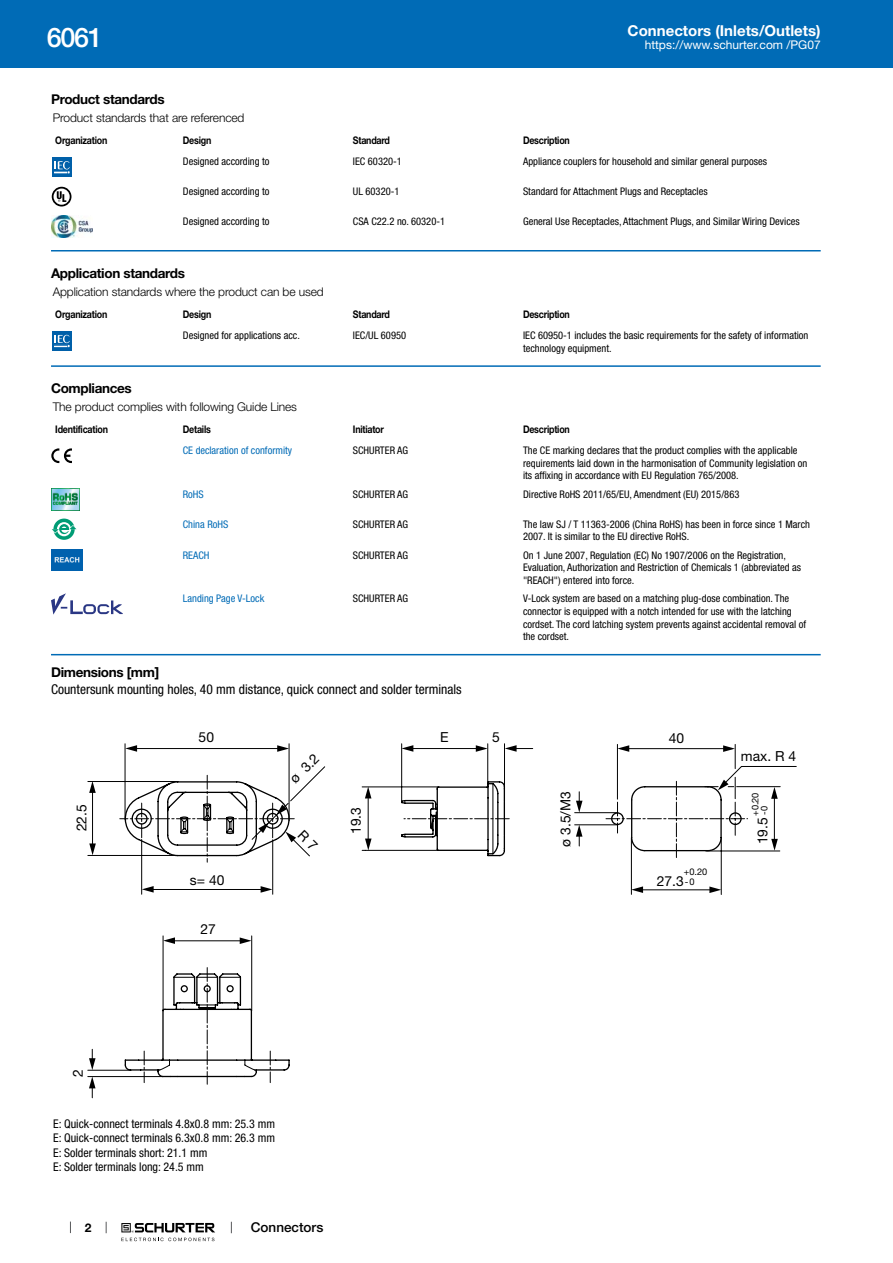
<style>
.page{position:relative;width:893px;height:1263px;background:#fff}
.page>*{position:absolute;margin:0;border:0;box-sizing:border-box;transform-origin:0 0}
.t1{font:500 27px "Helvetica Neue LT";color:#fff}
.t2{font:700 15px "Helvetica Neue LT";color:#fff}
.t3{font:13.8px "Helvetica Neue LT";color:#000}
.t4{font:condensed 13.5px "Helvetica Neue LT";color:#000}
.t5{font:700 13.5px "Helvetica Neue LT";letter-spacing:-.025em;color:#000}
.t6{font:500 13.5px "Helvetica Neue LT";color:#000}
.t7{font:condensed 12px/14.4px "Helvetica Neue LT";color:#000}
.t8{font:300 12px "Helvetica Neue LT";letter-spacing:-.01em;color:#000}
.t9{font:12px "Helvetica Neue LT";color:#fff}
.t10{font:700 12px "Helvetica Neue LT";color:#000}
.t11{font:condensed 10.5px/12.6px "Helvetica Neue LT";color:#000}
.t12{font:700 10.5px "Helvetica Neue LT";letter-spacing:-.025em;color:#000;scale:.85 1}
.t13{font:condensed 10.5px "Helvetica Neue LT";color:#006bb6}
.t14{font:9.3px "Helvetica Neue LT";color:#000}
</style>
<div class="page">
<svg style="left:70px;top:1221px;width:1px;height:12px"></svg>
<svg style="left:121px;top:1223px;width:94px;height:18px"></svg>
<div style="left:0;top:0;width:893px;height:68px;background:#006bb6"></div>
<svg style="left:52px;top:157px;width:20px;height:20px"></svg>
<div style="left:52px;top:157px;width:19px;height:19px;background:#0060a9"></div>
<svg style="left:54px;top:161px;width:16px;height:13px"></svg>
<svg style="left:51px;top:186px;width:21px;height:21px"></svg>
<svg style="left:52px;top:187px;width:19px;height:19px"></svg>
<img style="left:51px;top:216px;width:42px;height:21px">
<hr style="left:51px;top:250px;width:770px;height:1px;background:#006bb6">
<svg style="left:52px;top:331px;width:20px;height:20px"></svg>
<div style="left:52px;top:331px;width:19px;height:19px;background:#0060a9"></div>
<svg style="left:54px;top:335px;width:16px;height:13px"></svg>
<hr style="left:51px;top:365px;width:770px;height:2px;background:#006bb6">
<svg style="left:51px;top:448px;width:21px;height:15px"></svg>
<img style="left:51px;top:489px;width:29px;height:21px">
<svg style="left:53px;top:519px;width:22px;height:21px"></svg>
<svg style="left:57px;top:522px;width:14px;height:14px"></svg>
<svg style="left:52px;top:524px;width:25px;height:9px"></svg>
<img style="left:51px;top:550px;width:32px;height:21px">
<svg style="left:51px;top:593px;width:72px;height:22px"></svg>
<hr style="left:51px;top:654px;width:770px;height:1px;background:#006bb6">
<svg style="left:87px;top:743px;width:709px;height:152px"></svg>
<svg style="left:159px;top:783px;width:334px;height:287px"></svg>
<hr style="left:575px;top:812px;width:43px;height:1px;background:#000">
<hr style="left:575px;top:824px;width:43px;height:1px;background:#000">
<hr style="left:88px;top:1070px;width:43px;height:1px;background:#000">
<hr style="left:88px;top:1076px;width:75px;height:1px;background:#000">
<svg style="left:174px;top:967px;width:66px;height:117px"></svg>
<svg style="left:89px;top:781px;width:7px;height:12px"></svg>
<svg style="left:89px;top:843px;width:7px;height:12px"></svg>
<svg style="left:723px;top:745px;width:12px;height:7px"></svg>
<svg style="left:617px;top:745px;width:12px;height:7px"></svg>
<svg style="left:476px;top:745px;width:12px;height:7px"></svg>
<svg style="left:402px;top:745px;width:11px;height:7px"></svg>
<svg style="left:505px;top:745px;width:12px;height:7px"></svg>
<svg style="left:277px;top:745px;width:12px;height:7px"></svg>
<svg style="left:125px;top:745px;width:12px;height:7px"></svg>
<svg style="left:771px;top:787px;width:7px;height:12px"></svg>
<svg style="left:771px;top:839px;width:7px;height:12px"></svg>
<svg style="left:365px;top:787px;width:6px;height:11px"></svg>
<svg style="left:365px;top:838px;width:7px;height:12px"></svg>
<svg style="left:606px;top:780px;width:142px;height:79px"></svg>
<svg style="left:709px;top:886px;width:12px;height:7px"></svg>
<svg style="left:631px;top:886px;width:12px;height:7px"></svg>
<svg style="left:240px;top:937px;width:12px;height:7px"></svg>
<svg style="left:163px;top:937px;width:12px;height:7px"></svg>
<svg style="left:261px;top:886px;width:11px;height:7px"></svg>
<svg style="left:142px;top:886px;width:12px;height:6px"></svg>
<svg style="left:576px;top:825px;width:6px;height:21px"></svg>
<svg style="left:576px;top:792px;width:6px;height:20px"></svg>
<svg style="left:89px;top:1076px;width:7px;height:22px"></svg>
<svg style="left:89px;top:1049px;width:7px;height:21px"></svg>
<svg style="left:120px;top:775px;width:198px;height:87px"></svg>
<h1 class="t1" style="left:47px;top:21px;width:57px">6061</h1>
<h2 class="t2" style="left:628px;top:21px;width:195px">Connectors (Inlets/Outlets)</h2>
<p class="t9" style="left:645px;top:38px;width:178px">https://www.schurter.com /PG07</p>
<p class="t5" style="left:51px;top:91px;width:115px">Product standards</p>
<p class="t8" style="left:53px;top:110px;width:193px">Product standards that are referenced</p>
<p class="t12" style="left:55px;top:134px;width:63px">Organization</p>
<p class="t12" style="left:183px;top:134px;width:35px">Design</p>
<p class="t12" style="left:353px;top:134px;width:45px">Standard</p>
<p class="t12" style="left:523px;top:134px;width:57px">Description</p>
<p class="t11" style="left:183px;top:155px;width:88px">Designed according to</p>
<p class="t11" style="left:353px;top:155px;width:50px">IEC 60320-1</p>
<p class="t11" style="left:523px;top:155px;width:245px">Appliance couplers for household and similar general purposes</p>
<p class="t11" style="left:183px;top:185px;width:88px">Designed according to</p>
<p class="t11" style="left:353px;top:185px;width:48px">UL 60320-1</p>
<p class="t11" style="left:523px;top:185px;width:186px">Standard for Attachment Plugs and Receptacles</p>
<p class="t11" style="left:183px;top:215px;width:88px">Designed according to</p>
<p class="t11" style="left:353px;top:215px;width:94px">CSA C22.2 no. 60320-1</p>
<p class="t11" style="left:523px;top:215px;width:278px">General Use Receptacles, Attachment Plugs, and Similar Wiring Devices</p>
<p class="t5" style="left:51px;top:264px;width:135px">Application standards</p>
<p class="t8" style="left:53px;top:284px;width:272px">Application standards where the product can be used</p>
<p class="t12" style="left:55px;top:307px;width:63px">Organization</p>
<p class="t12" style="left:183px;top:307px;width:35px">Design</p>
<p class="t12" style="left:353px;top:307px;width:45px">Standard</p>
<p class="t12" style="left:523px;top:307px;width:57px">Description</p>
<p class="t11" style="left:183px;top:329px;width:119px">Designed for applications acc.</p>
<p class="t11" style="left:353px;top:329px;width:55px">IEC/UL 60950</p>
<p class="t11" style="left:523px;top:329px;width:287px">IEC 60950-1 includes the basic requirements for the safety of information technology equipment.</p>
<p class="t5" style="left:51px;top:380px;width:82px">Compliances</p>
<p class="t8" style="left:53px;top:399px;width:246px">The product complies with following Guide Lines</p>
<p class="t12" style="left:55px;top:423px;width:64px">Identification</p>
<p class="t12" style="left:183px;top:423px;width:35px">Details</p>
<p class="t12" style="left:353px;top:423px;width:38px">Initiator</p>
<p class="t12" style="left:523px;top:423px;width:57px">Description</p>
<p class="t13" style="left:183px;top:444px;width:111px">CE declaration of conformity</p>
<p class="t11" style="left:353px;top:444px;width:57px">SCHURTER AG</p>
<p class="t11" style="left:523px;top:444px;width:286px">The CE marking declares that the product complies with the applicable requirements laid down in the harmonisation of Community legislation on its affixing in accordance with EU Regulation 765/2008.</p>
<p class="t13" style="left:183px;top:488px;width:22px">RoHS</p>
<p class="t11" style="left:353px;top:488px;width:57px">SCHURTER AG</p>
<p class="t11" style="left:523px;top:488px;width:218px">Directive RoHS 2011/65/EU, Amendment (EU) 2015/863</p>
<p class="t13" style="left:183px;top:518px;width:47px">China RoHS</p>
<p class="t11" style="left:353px;top:518px;width:57px">SCHURTER AG</p>
<p class="t11" style="left:523px;top:518px;width:289px">The law SJ / T 11363-2006 (China RoHS) has been in force since 1 March<br>2007. It is similar to the EU directive RoHS.</p>
<p class="t13" style="left:183px;top:549px;width:28px">REACH</p>
<p class="t11" style="left:353px;top:549px;width:57px">SCHURTER AG</p>
<p class="t11" style="left:523px;top:549px;width:279px">On 1 June 2007, Regulation (EC) No 1907/2006 on the Registration,<br>Evaluation, Authorization and Restriction of Chemicals 1 (abbreviated as "REACH") entered into force.</p>
<p class="t13" style="left:183px;top:593px;width:83px">Landing Page V-Lock</p>
<p class="t11" style="left:353px;top:592px;width:57px">SCHURTER AG</p>
<p class="t11" style="left:523px;top:592px;width:285px">V-Lock system are based on a matching plug-dose combination. The connector is equipped with a notch intended for use with the latching cordset. The cord latching system prevents against accidental removal of the cordset.</p>
<p class="t5" style="left:51px;top:664px;width:110px">Dimensions [mm]</p>
<p class="t4" style="left:51px;top:682px;width:412px">Countersunk mounting holes, 40 mm distance, quick connect and solder terminals</p>
<h3 class="t3" style="left:199px;top:729px;width:17px">50</h3>
<h3 class="t3" style="left:440px;top:729px;width:10px">E</h3>
<h3 class="t3" style="left:492px;top:729px;width:9px">5</h3>
<h3 class="t3" style="left:73px;top:831px;width:28px;rotate:-90deg">22.5</h3>
<h3 class="t3" style="left:190px;top:871px;width:36px">s= 40</h3>
<h3 class="t3" style="left:200px;top:921px;width:17px">27</h3>
<h3 class="t3" style="left:286px;top:775px;width:36px;rotate:-45deg">ø 3.2</h3>
<h3 class="t3" style="left:348px;top:834px;width:28px;rotate:-90deg">19.3</h3>
<h3 class="t3" style="left:70px;top:1077px;width:9px;rotate:-90deg">2</h3>
<p class="t7" style="left:53px;top:1116px;width:223px">E: Quick-connect terminals 4.8x0.8 mm: 25.3 mm E: Quick-connect terminals 6.3x0.8 mm: 26.3 mm E: Solder terminals short: 21.1 mm<br>E: Solder terminals long: 24.5 mm</p>
<p class="t10" style="left:85px;top:1220px;width:8px">2</p>
<p class="t6" style="left:251px;top:1219px;width:74px">Connectors</p>
<h3 class="t3" style="left:557px;top:846px;width:57px;rotate:-90deg">ø 3.5/M3</h3>
<h3 class="t3" style="left:669px;top:729px;width:17px">40</h3>
<p class="t14" style="left:684px;top:866px;width:25px">+0.20</p>
<p class="t14" style="left:685px;top:876px;width:11px">- 0</p>
<h3 class="t3" style="left:657px;top:872px;width:28px">27.3</h3>
<h3 class="t3" style="left:741px;top:748px;width:57px">max. R 4</h3>
<p class="t14" style="left:749px;top:816px;width:25px;rotate:-90deg">+0.20</p>
<p class="t14" style="left:759px;top:815px;width:11px;rotate:-90deg">- 0</p>
<h3 class="t3" style="left:754px;top:844px;width:28px;rotate:-90deg">19.5</h3>
</div>
